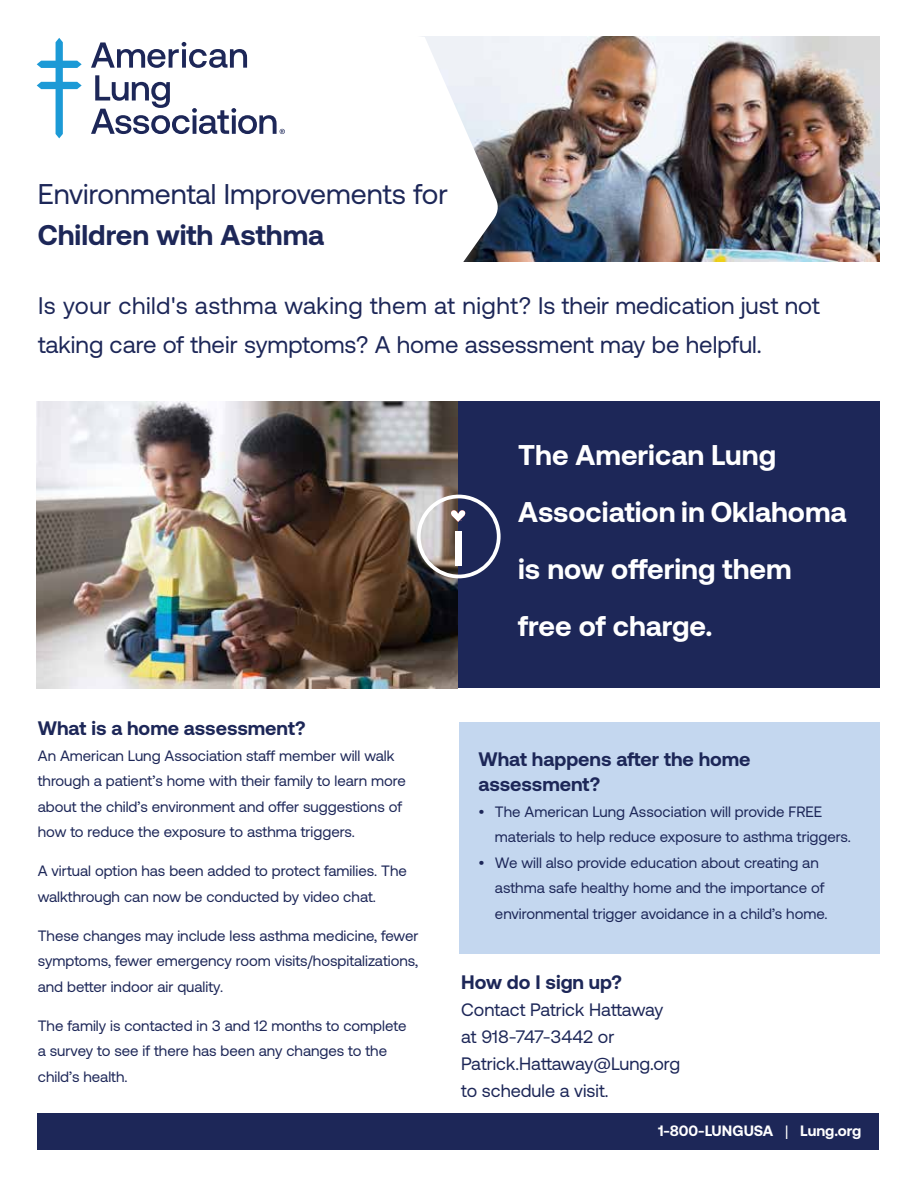
<style>
.page{position:relative;width:918px;height:1188px;background:#fff}
.page>*{position:absolute;margin:0;border:0;box-sizing:border-box;transform-origin:0 0}
.t1{font:700 28.5px/57px "Aeonik";color:#fff}
.t2{font:28.5px "Aeonik";color:#1d2758}
.t3{font:700 28.5px "Aeonik";color:#1d2758}
.t4{font:24px/39px "Aeonik";color:#1d2758}
.t5{font:700 19.5px/25.5px "Aeonik";color:#1d2758}
.t6{font:18px/27px "Aeonik";color:#1d2758}
.t7{font:15px/25.5px "Aeonik";color:#1d2758}
.t8{font:700 15px "Aeonik";color:#fff}
.s1{font-weight:400}
</style>
<div class="page">
<img style="left:500px;top:36px;width:379px;height:225px">
<svg style="left:247px;top:36px;width:253px;height:226px"></svg>
<div style="left:456px;top:401px;width:424px;height:287px;background:#1d2758"></div>
<img style="left:37px;top:401px;width:421px;height:287px">
<div style="left:38px;top:1113px;width:841px;height:37px;background:#1d2758"></div>
<div style="left:459px;top:722px;width:420px;height:231px;background:#c4d7ef"></div>
<svg style="left:37px;top:38px;width:45px;height:100px"></svg>
<svg style="left:91px;top:42px;width:156px;height:26px"></svg>
<svg style="left:91px;top:75px;width:194px;height:59px"></svg>
<svg style="left:417px;top:495px;width:84px;height:83px"></svg>
<h1 class="t2" style="left:38px;top:179px;width:412px">Environmental Improvements for</h1>
<h1 class="t3" style="left:38px;top:218px;width:288px">Children with Asthma</h1>
<h2 class="t4" style="left:38px;top:286px;width:783px">Is your child's asthma waking them at night? Is their medication just not taking care of their symptoms? A home assessment may be helpful.</h2>
<h3 class="t5" style="left:38px;top:715px;width:269px">What is a home assessment?</h3>
<p class="t7" style="left:38px;top:743px;width:370px">An American Lung Association staff member will walk through a patient’s home with their family to learn more about the child’s environment and offer suggestions of how to reduce the exposure to asthma triggers.</p>
<p class="t7" style="left:38px;top:858px;width:371px">A virtual option has been added to protect families. The walkthrough can now be conducted by video chat.</p>
<p class="t7" style="left:38px;top:923px;width:382px;text-align:justify">These changes may include less asthma medicine, fewer symptoms, fewer emergency room visits/hospitalizations, and better indoor air quality.</p>
<p class="t7" style="left:38px;top:1013px;width:370px">The family is contacted in 3 and 12 months to complete a survey to see if there has been any changes to the child’s health.</p>
<h1 class="t1" style="left:518px;top:426px;width:330px">The American Lung<br>Association in Oklahoma is now offering them free of charge.</h1>
<h3 class="t5" style="left:478px;top:746px;width:274px">What happens after the home assessment?</h3>
<p class="t7" style="left:495px;top:799px;width:358px;text-indent:-16px">• The American Lung Association will provide FREE materials to help reduce exposure to asthma triggers.</p>
<p class="t7" style="left:495px;top:850px;width:334px;text-indent:-16px">• We will also provide education about creating an asthma safe healthy home and the importance of environmental trigger avoidance in a child’s home.</p>
<h3 class="t5" style="left:461px;top:969px;width:162px">How do I sign up?</h3>
<p class="t6" style="left:461px;top:996px;width:220px">Contact Patrick Hattaway at 918-747-3442 or<br>Patrick.Hattaway@Lung.org to schedule a visit.</p>
<p class="t8" style="left:658px;top:1123px;width:205px">1-800-LUNGUSA <span class="s1">|</span> Lung.org</p>
</div>
